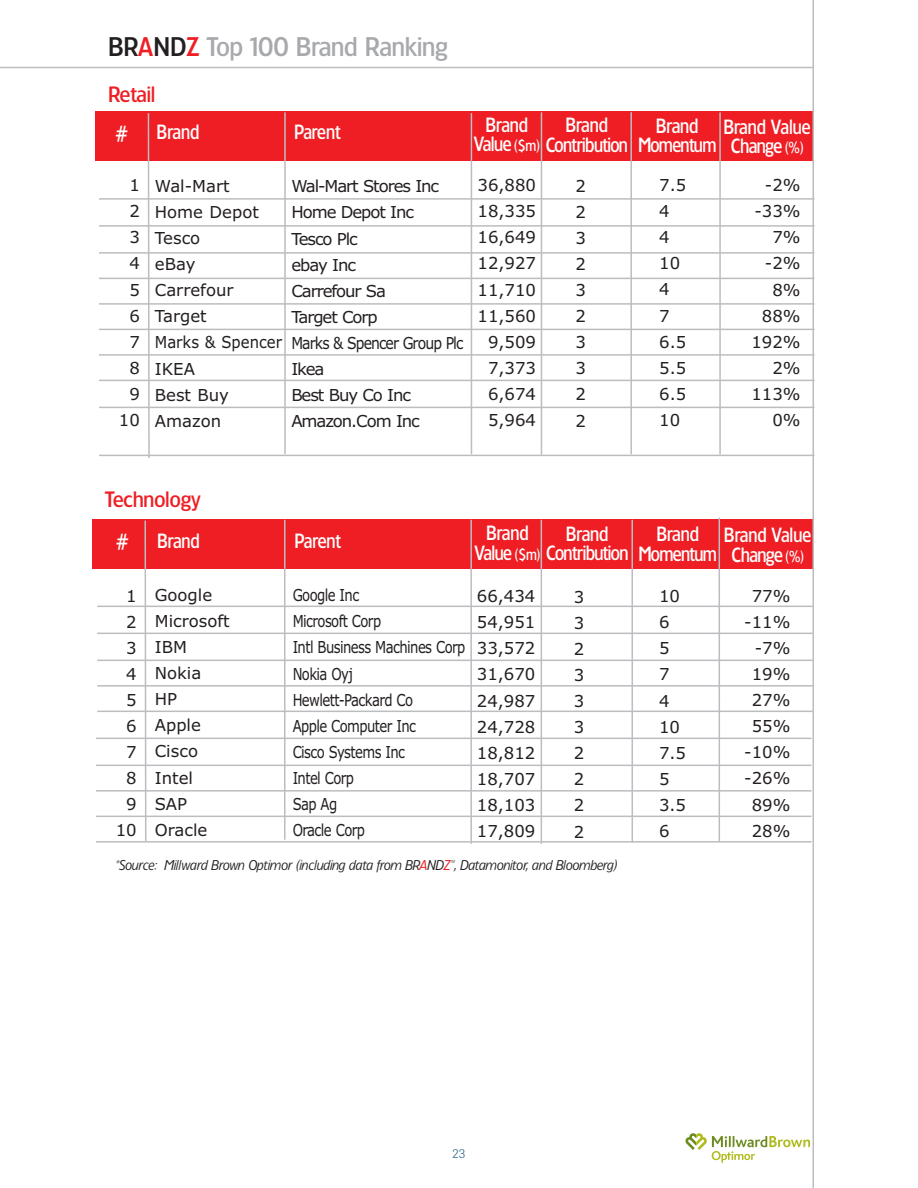
<style>
.page{position:relative;width:918px;height:1188px;background:#fff}
.page>*{position:absolute;margin:0;border:0;box-sizing:border-box;transform-origin:0 0}
.t1{font:500 25.5px "TF Forever";color:#a8a9ad}
.t2{font:500 21px "TF Forever";color:#ee1e24}
.t3{font:500 19.5px/19.5px "TF Forever";letter-spacing:-.03em;color:#fff;text-align:center;scale:.9 1}
.t4{font:16.5px/26.1px "Verdana";color:#231f20;text-align:right}
.t5{font:16.5px/26.1px "Verdana";letter-spacing:-.045em;color:#231f20;text-align:justify}
.t6{font:16.5px/26.1px "Verdana";letter-spacing:-.045em;color:#231f20;scale:.8 1}
.t7{font:16.5px/26.1px "Verdana";letter-spacing:-.065em;color:#231f20}
.t8{font:italic 13.5px "TF Forever";color:#231f20}
.t9{font:300 13.5px "Imago";color:#386e8f}
.s1{color:#231f20}
.s2{color:#ee1e24}
.s3{font-size:15px}
</style>
<div class="page">
<svg style="left:685px;top:1133px;width:125px;height:30px"></svg>
<hr style="left:99px;top:198px;width:715px;height:2px;background:#bcbdc0">
<hr style="left:99px;top:225px;width:715px;height:2px;background:#bcbdc0">
<hr style="left:99px;top:252px;width:715px;height:2px;background:#bcbdc0">
<hr style="left:99px;top:278px;width:715px;height:1px;background:#bcbdc0">
<hr style="left:99px;top:303px;width:715px;height:2px;background:#bcbdc0">
<hr style="left:99px;top:329px;width:715px;height:1px;background:#bcbdc0">
<hr style="left:99px;top:354px;width:715px;height:2px;background:#bcbdc0">
<hr style="left:99px;top:380px;width:715px;height:1px;background:#bcbdc0">
<hr style="left:99px;top:407px;width:715px;height:1px;background:#bcbdc0">
<hr style="left:99px;top:455px;width:715px;height:1px;background:#bcbdc0">
<hr style="left:0;top:67px;width:813px;height:1px;background:#bcbdc0">
<div style="left:93px;top:519px;width:720px;height:50px;background:#ee1e24"></div>
<div style="left:95px;top:112px;width:719px;height:49px;background:#ee1e24"></div>
<hr style="left:97px;top:606px;width:716px;height:1px;background:#bcbdc0">
<hr style="left:97px;top:633px;width:716px;height:1px;background:#bcbdc0">
<hr style="left:97px;top:660px;width:716px;height:1px;background:#bcbdc0">
<hr style="left:97px;top:685px;width:716px;height:2px;background:#bcbdc0">
<hr style="left:97px;top:711px;width:716px;height:1px;background:#bcbdc0">
<svg style="left:144px;top:520px;width:3px;height:321px"></svg>
<hr style="left:284px;top:520px;width:2px;height:320px;background:#bcbdc0">
<hr style="left:470px;top:520px;width:2px;height:324px;background:#bcbdc0">
<hr style="left:471px;top:113px;width:1px;height:341px;background:#bcbdc0">
<hr style="left:541px;top:520px;width:1px;height:324px;background:#bcbdc0">
<hr style="left:541px;top:112px;width:1px;height:343px;background:#bcbdc0">
<hr style="left:631px;top:520px;width:2px;height:322px;background:#bcbdc0">
<hr style="left:719px;top:518px;width:1px;height:323px;background:#bcbdc0">
<hr style="left:630px;top:112px;width:2px;height:342px;background:#bcbdc0">
<hr style="left:719px;top:112px;width:2px;height:342px;background:#bcbdc0">
<hr style="left:813px;top:0;width:1px;height:1188px;background:#bcbdc0">
<hr style="left:96px;top:738px;width:716px;height:1px;background:#bcbdc0">
<hr style="left:96px;top:765px;width:716px;height:1px;background:#bcbdc0">
<hr style="left:96px;top:790px;width:716px;height:2px;background:#bcbdc0">
<hr style="left:96px;top:816px;width:716px;height:1px;background:#bcbdc0">
<hr style="left:96px;top:841px;width:716px;height:2px;background:#bcbdc0">
<hr style="left:284px;top:112px;width:2px;height:342px;background:#bcbdc0">
<svg style="left:147px;top:113px;width:4px;height:345px"></svg>
<h1 class="t1" style="left:108px;top:37px;width:341px"><span class="s1">BR</span><span class="s2">A</span><span class="s1">ND</span><span class="s2">Z</span> Top 100 Brand Ranking</h1>
<p class="t2" style="left:108px;top:87px;width:49px">Retail</p>
<p class="t3" style="left:474px;top:116px;width:173px;line-height:20px;text-align:left;text-indent:12px">Brand<br>Value <span class="s3">($m)</span> Contribution</p>
<p class="t3" style="left:116px;top:125px;width:15px">#</p>
<p class="t3" style="left:157px;top:124px;width:49px">Brand</p>
<p class="t3" style="left:294px;top:124px;width:53px">Parent</p>
<p class="t3" style="left:565px;top:117px;width:49px">Brand</p>
<p class="t3" style="left:638px;top:118px;width:88px">Brand<br>Momentum</p>
<p class="t3" style="left:723px;top:118px;width:98px">Brand Value<br>Change <span class="s3">(%)</span></p>
<p class="t5" style="left:119px;top:172px;width:22px;text-align:right">1<br>2<br>3<br>4<br>5<br>6<br>7<br>8<br>9<br>10</p>
<p class="t4" style="left:478px;top:172px;width:60px">36,880<br>18,335<br>16,649<br>12,927<br>11,710<br>11,560<br>9,509<br>7,373<br>6,674<br>5,964</p>
<p class="t4" style="left:155px;top:173px;width:129px;text-align:left">Wal-Mart<br>Home Depot<br>Tesco<br>eBay<br>Carrefour<br>Target<br>Marks &amp; Spencer<br>IKEA<br>Best Buy<br>Amazon</p>
<p class="t7" style="left:291px;top:174px;width:174px">Wal-Mart Stores Inc<br>Home Depot Inc<br>Tesco Plc<br>ebay Inc<br>Carrefour Sa<br>Target Corp<br>Marks &amp; Spencer Group Plc<br>Ikea<br>Best Buy Co Inc<br>Amazon.Com Inc</p>
<p class="t2" style="left:105px;top:492px;width:97px">Technology</p>
<p class="t5" style="left:576px;top:173px;width:12px">2<br>2<br>3<br>2<br>3<br>2<br>3<br>3<br>2<br>2</p>
<p class="t5" style="left:659px;top:172px;width:28px;text-align:left">7.5<br>4<br>4<br>10<br>4<br>7<br>6.5<br>5.5<br>6.5<br>10</p>
<p class="t4" style="left:751px;top:172px;width:51px">-2% -33%<br>7% -2%<br>8%<br>88%<br>192%<br>2%<br>113%<br>0%</p>
<p class="t3" style="left:474px;top:525px;width:173px;line-height:20px;text-align:left;text-indent:12px">Brand<br>Value <span class="s3">($m)</span> Contribution</p>
<p class="t3" style="left:116px;top:534px;width:15px">#</p>
<p class="t3" style="left:157px;top:533px;width:49px">Brand</p>
<p class="t3" style="left:295px;top:533px;width:53px">Parent</p>
<p class="t3" style="left:566px;top:525px;width:49px">Brand</p>
<p class="t3" style="left:639px;top:526px;width:88px">Brand<br>Momentum</p>
<p class="t3" style="left:724px;top:527px;width:98px">Brand Value<br>Change <span class="s3">(%)</span></p>
<p class="t4" style="left:155px;top:582px;width:77px;text-align:left">Google<br>Microsoft<br>IBM<br>Nokia<br>HP<br>Apple<br>Cisco<br>Intel<br>SAP<br>Oracle</p>
<p class="t6" style="left:293px;top:583px;width:217px">Google Inc<br>Microsoft Corp<br>Intl Business Machines Corp<br>Nokia Oyj<br>Hewlett-Packard Co<br>Apple Computer Inc<br>Cisco Systems Inc<br>Intel Corp<br>Sap Ag<br>Oracle Corp</p>
<p class="t5" style="left:116px;top:583px;width:22px;text-align:right">1<br>2<br>3<br>4<br>5<br>6<br>7<br>8<br>9<br>10</p>
<p class="t5" style="left:477px;top:583px;width:60px">66,434<br>54,951<br>33,572<br>31,670<br>24,987<br>24,728<br>18,812<br>18,707<br>18,103<br>17,809</p>
<p class="t5" style="left:574px;top:584px;width:12px">3<br>3<br>2<br>3<br>3<br>3<br>2<br>2<br>2<br>2</p>
<p class="t8" style="left:116px;top:860px;width:504px">*Source: Millward Brown Optimor (including data from BR<span class="s2">A</span>ND<span class="s2">Z</span>™, Datamonitor, and Bloomberg)</p>
<p class="t5" style="left:659px;top:583px;width:28px;text-align:left">10<br>6<br>5<br>7<br>4<br>10<br>7.5<br>5<br>3.5<br>6</p>
<p class="t4" style="left:744px;top:583px;width:48px">77% -11% -7%<br>19%<br>27%<br>55% -10% -26%<br>89%<br>28%</p>
<p class="t9" style="left:452px;top:1149px;width:15px">23</p>
</div>
